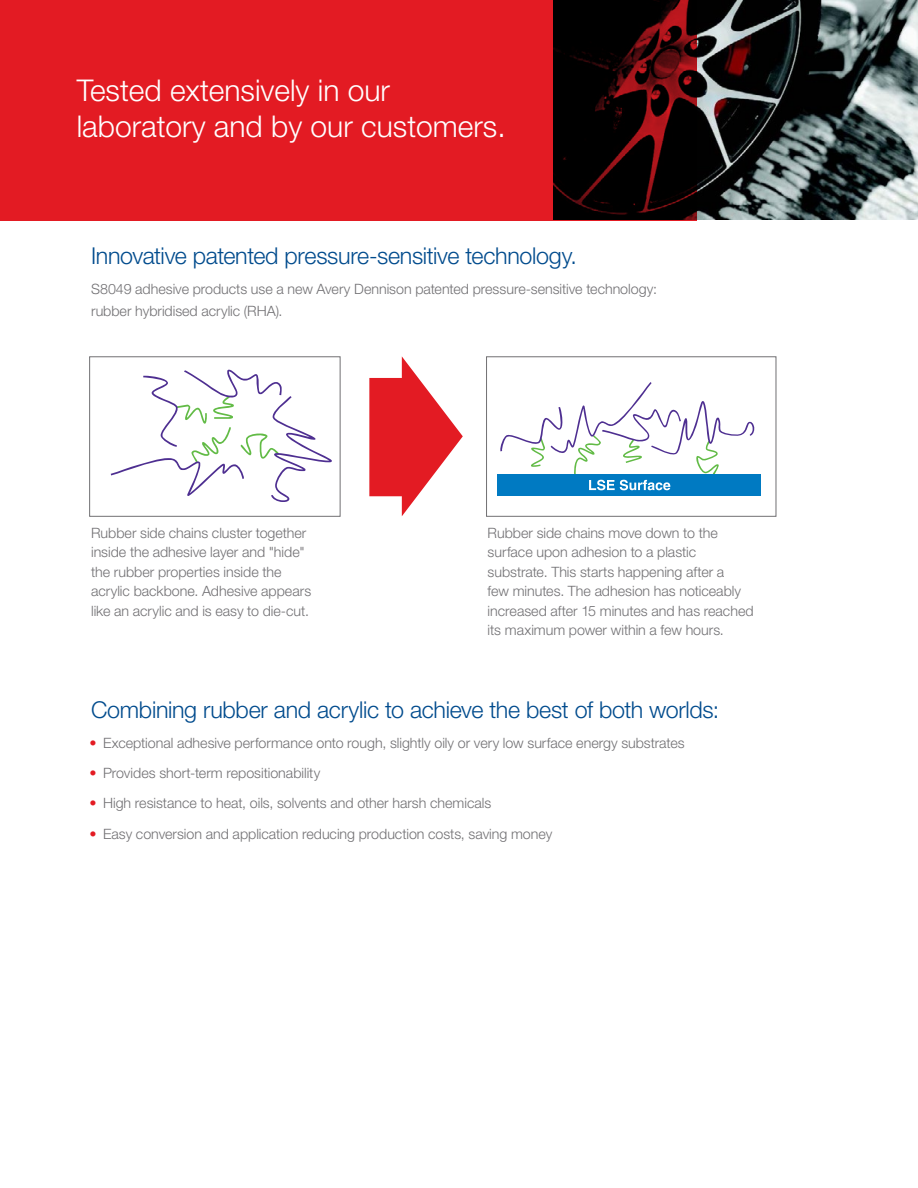
<style>
.page{position:relative;width:918px;height:1188px;background:#fff}
.page>*{position:absolute;margin:0;border:0;box-sizing:border-box;transform-origin:0 0}
.t1{font:300 30px/36px "Helvetica Neue LT Std";color:#fff}
.t2{font:300 23.25px "Helvetica Neue LT Std";letter-spacing:-.015em;color:#004b8d}
.t3{font:300 14.25px/19.5px "Helvetica Neue LT Std";color:#717073}
.s1{color:#e31b23}
</style>
<div class="page">
<svg style="left:110px;top:369px;width:222px;height:133px"></svg>
<div style="left:89px;top:356px;width:251px;height:161px;border:1px solid #717073"></div>
<svg style="left:497px;top:382px;width:264px;height:114px"></svg>
<div style="left:486px;top:356px;width:290px;height:161px;border:1px solid #717073"></div>
<img style="left:697px;top:0;width:221px;height:219px">
<svg style="left:0;top:0;width:697px;height:221px;fill:#e31b23"></svg>
<svg style="left:369px;top:356px;width:94px;height:160px"></svg>
<h1 class="t1" style="left:77px;top:72px;width:430px">Tested extensively in our laboratory and by our customers.</h1>
<h2 class="t2" style="left:91px;top:241px;width:487px">Innovative patented pressure-sensitive technology.</h2>
<p class="t3" style="left:91px;top:278px;width:567px;line-height:21.6px">S8049 adhesive products use a new Avery Dennison patented pressure-sensitive technology: rubber hybridised acrylic (RHA).</p>
<p class="t3" style="left:91px;top:522px;width:222px">Rubber side chains cluster together inside the adhesive layer and "hide" the rubber properties inside the acrylic backbone. Adhesive appears like an acrylic and is easy to die-cut.</p>
<p class="t3" style="left:488px;top:522px;width:267px">Rubber side chains move down to the surface upon adhesion to a plastic substrate. This starts happening after a<br>few minutes. The adhesion has noticeably increased after 15 minutes and has reached its maximum power within a few hours.</p>
<h2 class="t2" style="left:91px;top:695px;width:630px">Combining rubber and acrylic to achieve the best of both worlds:</h2>
<p class="t3" style="left:90px;top:733px;width:597px"><span class="s1">•</span> Exceptional adhesive performance onto rough, slightly oily or very low surface energy substrates</p>
<p class="t3" style="left:90px;top:763px;width:232px"><span class="s1">•</span> Provides short-term repositionability</p>
<p class="t3" style="left:90px;top:793px;width:403px"><span class="s1">•</span> High resistance to heat, oils, solvents and other harsh chemicals</p>
<p class="t3" style="left:90px;top:824px;width:464px"><span class="s1">•</span> Easy conversion and application reducing production costs, saving money</p>
</div>
